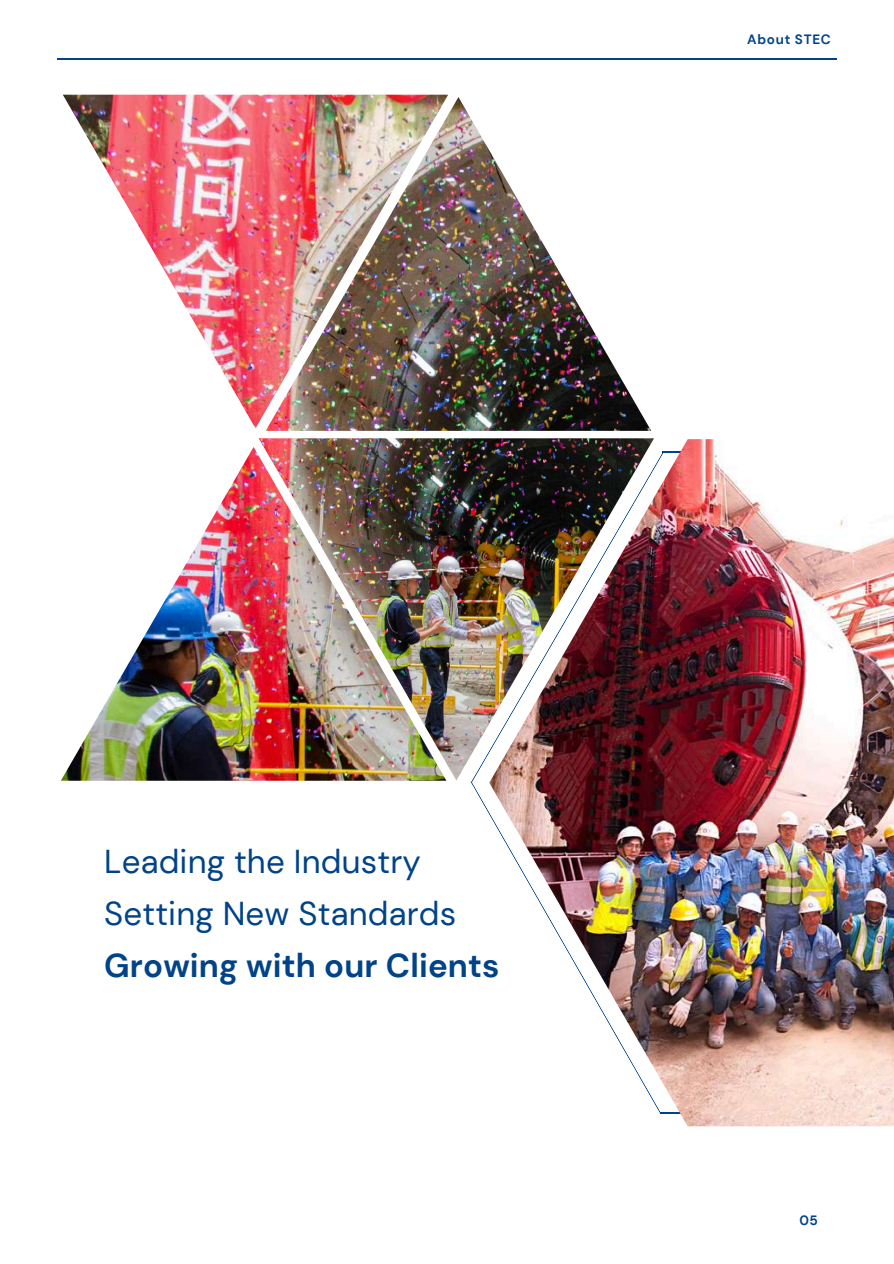
<style>
.page{position:relative;width:894px;height:1264px;background:#fff}
.page>*{position:absolute;margin:0;border:0;box-sizing:border-box;transform-origin:0 0}
.t1{font:33px/51.8px "DM Sans";letter-spacing:.005em;color:#004389}
.t2{font:700 33px "DM Sans";letter-spacing:.005em;color:#004389}
.t3{font:700 13.5px "DM Sans";letter-spacing:.05em;color:#004389}
</style>
<div class="page">
<img style="left:265px;top:97px;width:386px;height:334px">
<img style="left:259px;top:438px;width:394px;height:342px">
<img style="left:63px;top:95px;width:385px;height:333px">
<img style="left:61px;top:447px;width:385px;height:333px">
<img style="left:489px;top:439px;width:404px;height:687px">
<img style="left:470px;top:452px;width:193px;height:331px">
<img style="left:470px;top:781px;width:191px;height:332px">
<hr style="left:57px;top:58px;width:779px;height:1px;background:#004389">
<p class="t3" style="left:747px;top:30px;width:85px">About STEC</p>
<p class="t1" style="left:104px;top:835px;width:353px">Leading the Industry<br>Setting New Standards</p>
<p class="t2" style="left:104px;top:943px;width:397px">Growing with our Clients</p>
<p class="t3" style="left:799px;top:1211px;width:20px">05</p>
</div>
